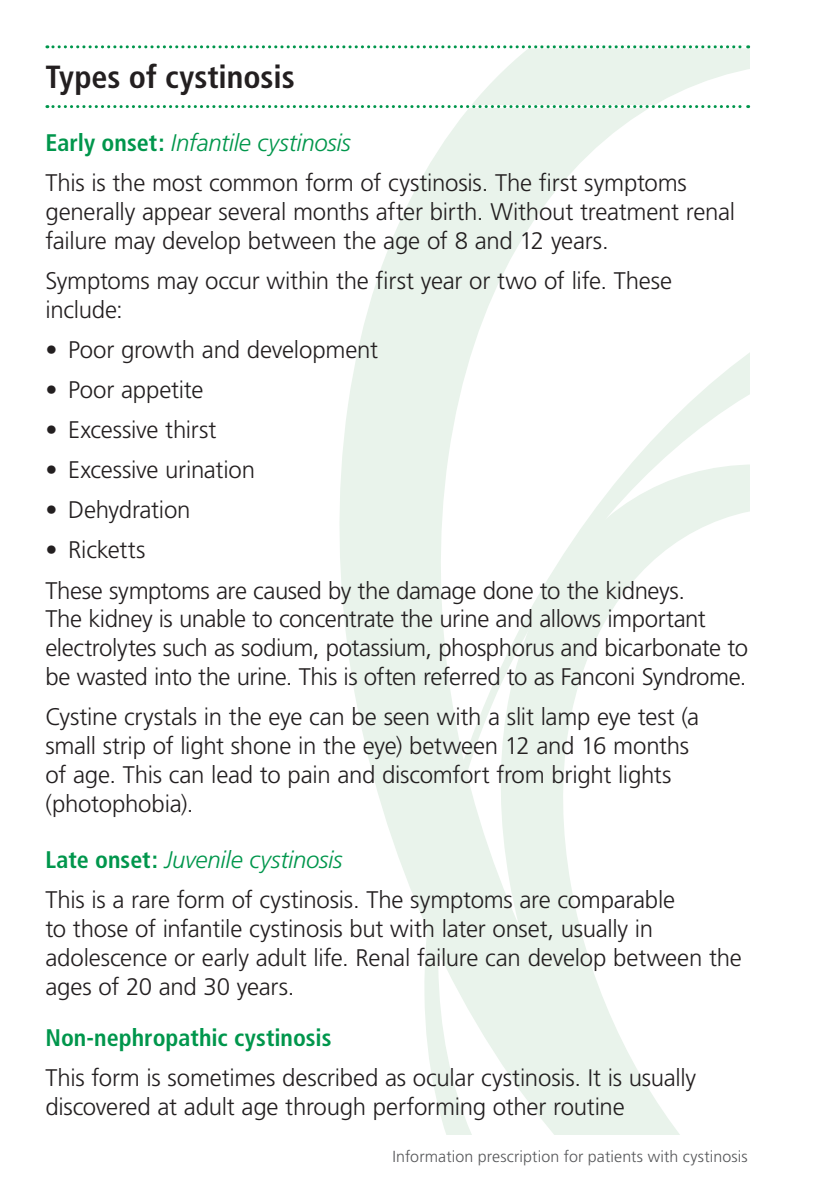
<style>
.page{position:relative;width:840px;height:1191px;background:#fff}
.page>*{position:absolute;margin:0;border:0;box-sizing:border-box;transform-origin:0 0}
.t1{font:700 condensed 32px "Frutiger";color:#231f20}
.t2{font:300 24px/28.8px "Frutiger";letter-spacing:-.01em;color:#231f20}
.t3{font:700 condensed 24px "Frutiger";color:#00964c}
.t4{font:300 16px "Frutiger";letter-spacing:.01em;color:#57585a}
.s1{font-weight:700;font-stretch:condensed;color:#00964c}
.s2{font-style:italic;color:#00964c}
</style>
<div class="page">
<svg style="left:59px;top:48px;width:689px;height:119px"></svg>
<svg style="left:339px;top:167px;width:409px;height:967px"></svg>
<svg style="left:47px;top:45px;width:701px;height:3px"></svg>
<svg style="left:47px;top:105px;width:701px;height:3px"></svg>
<h1 class="t1" style="left:45px;top:58px;width:251px">Types of cystinosis</h1>
<p class="t2" style="left:45px;top:122px;width:642px;line-height:40.2px"><span class="s1">Early onset:</span> <span class="s2">Infantile cystinosis<br></span>This is the most common form of cystinosis. The first symptoms</p>
<p class="t2" style="left:45px;top:197px;width:691px">generally appear several months after birth. Without treatment renal failure may develop between the age of 8 and 12 years.</p>
<p class="t2" style="left:45px;top:266px;width:628px">Symptoms may occur within the first year or two of life. These include:</p>
<p class="t2" style="left:45px;top:335px;width:334px">• Poor growth and development</p>
<p class="t2" style="left:45px;top:375px;width:160px">• Poor appetite</p>
<p class="t2" style="left:45px;top:415px;width:172px">• Excessive thirst</p>
<p class="t2" style="left:45px;top:455px;width:211px">• Excessive urination</p>
<p class="t2" style="left:45px;top:495px;width:147px">• Dehydration</p>
<p class="t2" style="left:45px;top:530px;width:641px;line-height:40.2px">• Ricketts<br>These symptoms are caused by the damage done to the kidneys.</p>
<p class="t2" style="left:45px;top:604px;width:703px">The kidney is unable to concentrate the urine and allows important electrolytes such as sodium, potassium, phosphorus and bicarbonate to be wasted into the urine. This is often referred to as Fanconi Syndrome.</p>
<p class="t2" style="left:45px;top:702px;width:655px">Cystine crystals in the eye can be seen with a slit lamp eye test (a small strip of light shone in the eye) between 12 and 16 months of age. This can lead to pain and discomfort from bright lights (photophobia).</p>
<p class="t2" style="left:45px;top:839px;width:631px;line-height:40.2px"><span class="s1">Late onset:</span> <span class="s2">Juvenile cystinosis<br></span>This is a rare form of cystinosis. The symptoms are comparable</p>
<p class="t2" style="left:45px;top:914px;width:697px">to those of infantile cystinosis but with later onset, usually in adolescence or early adult life. Renal failure can develop between the ages of 20 and 30 years.</p>
<p class="t3" style="left:45px;top:1023px;width:287px">Non-nephropathic cystinosis</p>
<p class="t2" style="left:45px;top:1063px;width:652px">This form is sometimes described as ocular cystinosis. It is usually discovered at adult age through performing other routine</p>
<p class="t4" style="left:392px;top:1147px;width:357px">Information prescription for patients with cystinosis</p>
</div>
